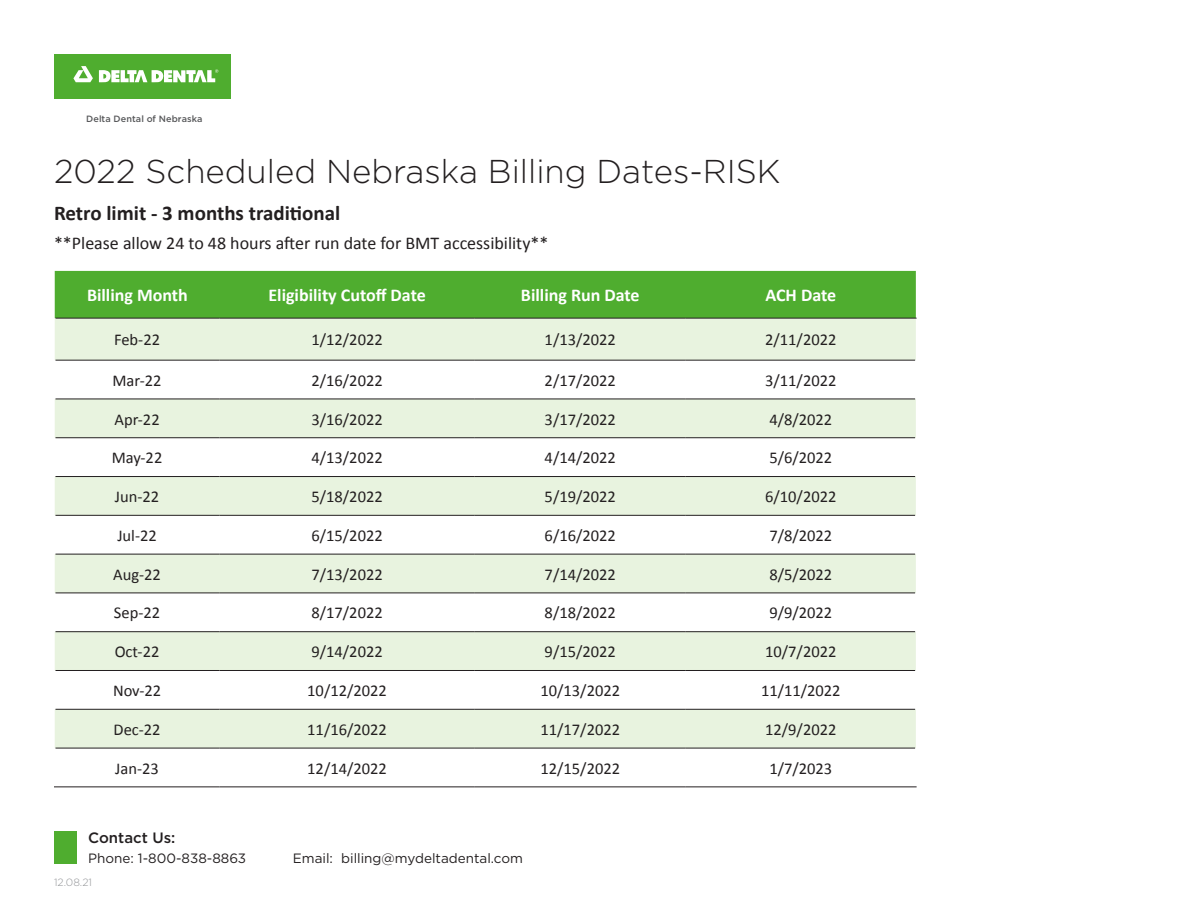
<style>
.page{position:relative;width:1188px;height:918px;background:#fff}
.page>*{position:absolute;margin:0;border:0;box-sizing:border-box;transform-origin:0 0}
.t1{font:300 33px "Gotham";color:#231f20}
.t2{font:700 21px "Calibri";color:#231f20}
.t3{font:18px "Calibri";color:#231f20}
.t4{font:700 18px "Calibri";color:#fff}
.t5{font:16.5px "Calibri";color:#231f20}
.t6{font:500 15px "Gotham";color:#231f20}
.t7{font:13.5px "Gotham";color:#231f20}
.t8{font:300 10.5px "Gotham";color:#939598}
.t9{font:500 9.15px "Gotham";letter-spacing:.01em;color:#57585a}
</style>
<div class="page">
<div style="left:54px;top:831px;width:23px;height:33px;background:#4fad2f"></div>
<div style="left:55px;top:271px;width:861px;height:47px;background:#4fad2f"></div>
<svg style="left:55px;top:318px;width:861px;height:430px;fill:#e8f3df"></svg>
<hr style="left:56px;top:318px;width:163px;height:1px;background:#231f20">
<hr style="left:219px;top:318px;width:256px;height:1px;background:#231f20">
<hr style="left:475px;top:318px;width:211px;height:1px;background:#231f20">
<hr style="left:56px;top:360px;width:163px;height:1px;background:#231f20">
<hr style="left:219px;top:360px;width:256px;height:1px;background:#231f20">
<hr style="left:475px;top:360px;width:211px;height:1px;background:#231f20">
<hr style="left:686px;top:360px;width:229px;height:1px;background:#231f20">
<hr style="left:56px;top:399px;width:163px;height:1px;background:#231f20">
<hr style="left:219px;top:399px;width:256px;height:1px;background:#231f20">
<hr style="left:475px;top:399px;width:211px;height:1px;background:#231f20">
<hr style="left:686px;top:399px;width:229px;height:1px;background:#231f20">
<hr style="left:56px;top:437px;width:163px;height:1px;background:#231f20">
<hr style="left:219px;top:437px;width:256px;height:1px;background:#231f20">
<hr style="left:475px;top:437px;width:211px;height:1px;background:#231f20">
<hr style="left:686px;top:437px;width:229px;height:1px;background:#231f20">
<hr style="left:56px;top:476px;width:163px;height:1px;background:#231f20">
<hr style="left:219px;top:476px;width:256px;height:1px;background:#231f20">
<hr style="left:475px;top:476px;width:211px;height:1px;background:#231f20">
<hr style="left:686px;top:476px;width:229px;height:1px;background:#231f20">
<hr style="left:56px;top:515px;width:163px;height:1px;background:#231f20">
<hr style="left:219px;top:515px;width:256px;height:1px;background:#231f20">
<hr style="left:475px;top:515px;width:211px;height:1px;background:#231f20">
<hr style="left:686px;top:515px;width:229px;height:1px;background:#231f20">
<hr style="left:56px;top:554px;width:163px;height:1px;background:#231f20">
<hr style="left:219px;top:554px;width:256px;height:1px;background:#231f20">
<hr style="left:475px;top:554px;width:211px;height:1px;background:#231f20">
<hr style="left:686px;top:554px;width:229px;height:1px;background:#231f20">
<hr style="left:56px;top:593px;width:163px;height:1px;background:#231f20">
<hr style="left:219px;top:593px;width:256px;height:1px;background:#231f20">
<hr style="left:475px;top:593px;width:211px;height:1px;background:#231f20">
<hr style="left:686px;top:593px;width:229px;height:1px;background:#231f20">
<hr style="left:56px;top:631px;width:163px;height:1px;background:#231f20">
<hr style="left:219px;top:631px;width:256px;height:1px;background:#231f20">
<hr style="left:475px;top:631px;width:211px;height:1px;background:#231f20">
<hr style="left:686px;top:631px;width:229px;height:1px;background:#231f20">
<hr style="left:56px;top:670px;width:163px;height:1px;background:#231f20">
<hr style="left:219px;top:670px;width:256px;height:1px;background:#231f20">
<hr style="left:475px;top:670px;width:211px;height:1px;background:#231f20">
<hr style="left:686px;top:670px;width:229px;height:1px;background:#231f20">
<hr style="left:56px;top:709px;width:163px;height:1px;background:#231f20">
<hr style="left:219px;top:709px;width:256px;height:1px;background:#231f20">
<hr style="left:475px;top:709px;width:211px;height:1px;background:#231f20">
<hr style="left:686px;top:709px;width:229px;height:1px;background:#231f20">
<hr style="left:56px;top:748px;width:163px;height:1px;background:#231f20">
<hr style="left:219px;top:748px;width:256px;height:1px;background:#231f20">
<hr style="left:475px;top:748px;width:211px;height:1px;background:#231f20">
<hr style="left:686px;top:748px;width:229px;height:1px;background:#231f20">
<hr style="left:54px;top:786px;width:165px;height:1px;background:#231f20">
<hr style="left:219px;top:786px;width:256px;height:1px;background:#231f20">
<hr style="left:475px;top:786px;width:211px;height:1px;background:#231f20">
<hr style="left:686px;top:786px;width:231px;height:1px;background:#231f20">
<hr style="left:686px;top:318px;width:231px;height:1px;background:#231f20">
<div style="left:54px;top:54px;width:176px;height:44px;background:#4fad2f"></div>
<svg style="left:73px;top:66px;width:20px;height:16px"></svg>
<svg style="left:99px;top:69px;width:119px;height:14px"></svg>
<p class="t9" style="left:86px;top:113px;width:118px">Delta Dental of Nebraska</p>
<h1 class="t1" style="left:54px;top:150px;width:728px">2022 Scheduled Nebraska Billing Dates-RISK</h1>
<p class="t2" style="left:54px;top:200px;width:288px">Retro limit - 3 months traditional</p>
<p class="t3" style="left:54px;top:232px;width:496px">**Please allow 24 to 48 hours after run date for BMT accessibility**</p>
<p class="t4" style="left:87px;top:284px;width:102px">Billing Month</p>
<p class="t4" style="left:268px;top:284px;width:159px">Eligibility Cutoff Date</p>
<p class="t4" style="left:521px;top:284px;width:120px">Billing Run Date</p>
<p class="t4" style="left:765px;top:284px;width:72px">ACH Date</p>
<p class="t5" style="left:114px;top:330px;width:47px">Feb-22</p>
<p class="t5" style="left:311px;top:330px;width:73px">1/12/2022</p>
<p class="t5" style="left:545px;top:330px;width:73px">1/13/2022</p>
<p class="t5" style="left:765px;top:330px;width:73px">2/11/2022</p>
<p class="t5" style="left:113px;top:370px;width:51px">Mar-22</p>
<p class="t5" style="left:311px;top:370px;width:73px">2/16/2022</p>
<p class="t5" style="left:545px;top:370px;width:73px">2/17/2022</p>
<p class="t5" style="left:765px;top:370px;width:73px">3/11/2022</p>
<p class="t5" style="left:114px;top:409px;width:47px">Apr-22</p>
<p class="t5" style="left:311px;top:409px;width:73px">3/16/2022</p>
<p class="t5" style="left:545px;top:409px;width:73px">3/17/2022</p>
<p class="t5" style="left:769px;top:409px;width:64px">4/8/2022</p>
<p class="t5" style="left:112px;top:448px;width:52px">May-22</p>
<p class="t5" style="left:311px;top:448px;width:73px">4/13/2022</p>
<p class="t5" style="left:545px;top:448px;width:73px">4/14/2022</p>
<p class="t5" style="left:769px;top:448px;width:64px">5/6/2022</p>
<p class="t5" style="left:115px;top:486px;width:46px">Jun-22</p>
<p class="t5" style="left:311px;top:486px;width:73px">5/18/2022</p>
<p class="t5" style="left:545px;top:486px;width:73px">5/19/2022</p>
<p class="t5" style="left:765px;top:486px;width:73px">6/10/2022</p>
<p class="t5" style="left:117px;top:525px;width:41px">Jul-22</p>
<p class="t5" style="left:311px;top:525px;width:73px">6/15/2022</p>
<p class="t5" style="left:545px;top:525px;width:73px">6/16/2022</p>
<p class="t5" style="left:769px;top:525px;width:64px">7/8/2022</p>
<p class="t5" style="left:113px;top:564px;width:49px">Aug-22</p>
<p class="t5" style="left:311px;top:564px;width:73px">7/13/2022</p>
<p class="t5" style="left:545px;top:564px;width:73px">7/14/2022</p>
<p class="t5" style="left:769px;top:564px;width:64px">8/5/2022</p>
<p class="t5" style="left:114px;top:603px;width:48px">Sep-22</p>
<p class="t5" style="left:311px;top:603px;width:73px">8/17/2022</p>
<p class="t5" style="left:545px;top:603px;width:73px">8/18/2022</p>
<p class="t5" style="left:769px;top:603px;width:64px">9/9/2022</p>
<p class="t5" style="left:115px;top:642px;width:46px">Oct-22</p>
<p class="t5" style="left:311px;top:642px;width:73px">9/14/2022</p>
<p class="t5" style="left:545px;top:642px;width:73px">9/15/2022</p>
<p class="t5" style="left:765px;top:642px;width:73px">10/7/2022</p>
<p class="t5" style="left:113px;top:680px;width:50px">Nov-22</p>
<p class="t5" style="left:307px;top:680px;width:81px">10/12/2022</p>
<p class="t5" style="left:540px;top:680px;width:81px">10/13/2022</p>
<p class="t5" style="left:761px;top:680px;width:81px">11/11/2022</p>
<p class="t5" style="left:114px;top:719px;width:49px">Dec-22</p>
<p class="t5" style="left:307px;top:719px;width:81px">11/16/2022</p>
<p class="t5" style="left:540px;top:719px;width:81px">11/17/2022</p>
<p class="t5" style="left:765px;top:719px;width:73px">12/9/2022</p>
<p class="t5" style="left:115px;top:758px;width:45px">Jan-23</p>
<p class="t5" style="left:307px;top:758px;width:81px">12/14/2022</p>
<p class="t5" style="left:540px;top:758px;width:81px">12/15/2022</p>
<p class="t5" style="left:769px;top:758px;width:64px">1/7/2023</p>
<p class="t6" style="left:88px;top:828px;width:89px">Contact Us:</p>
<p class="t7" style="left:88px;top:849px;width:160px">Phone: 1-800-838-8863</p>
<p class="t7" style="left:293px;top:849px;width:232px">Email: billing@mydeltadental.com</p>
<p class="t8" style="left:54px;top:876px;width:40px">12.08.21</p>
</div>
